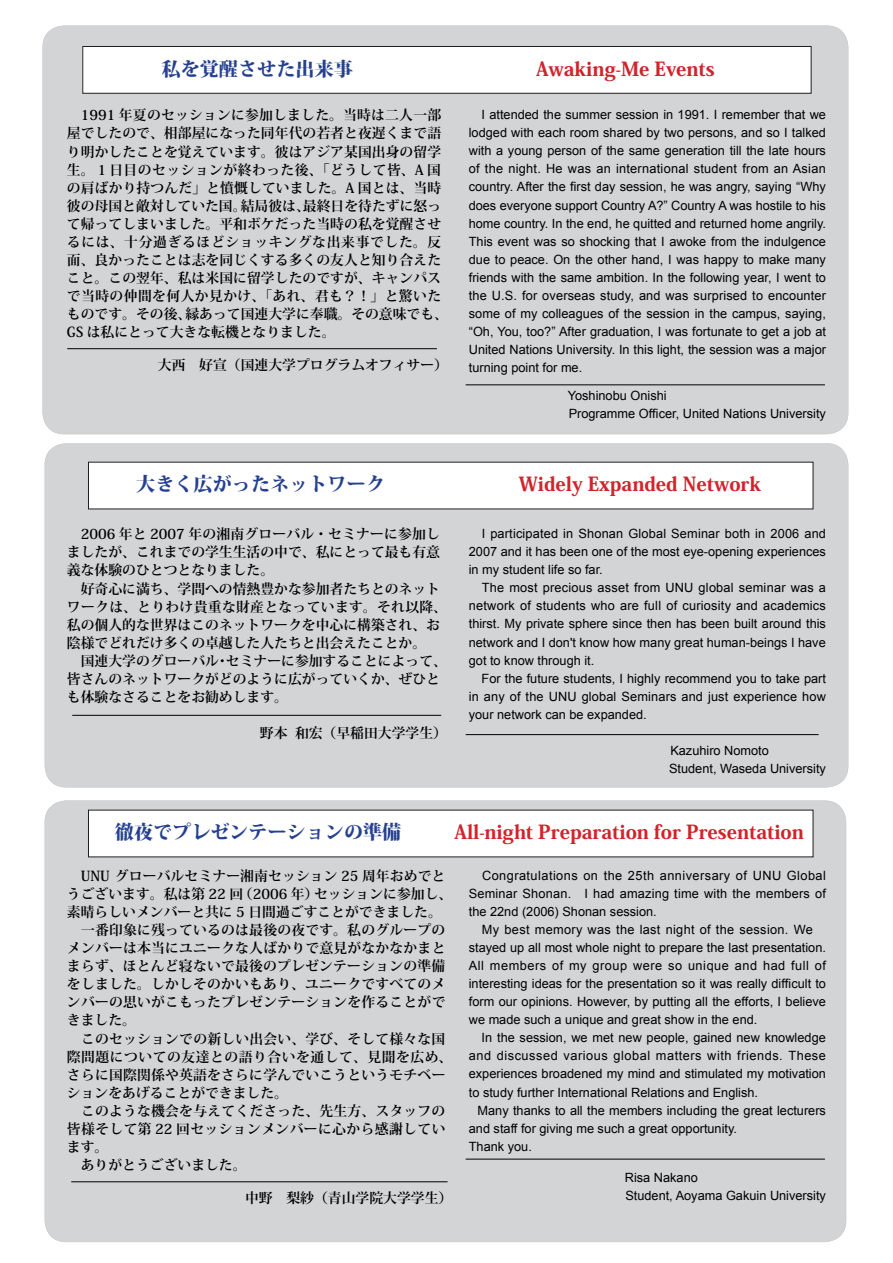
<style>
.page{position:relative;width:893px;height:1263px;background:#fff}
.page>*{position:absolute;margin:0;border:0;box-sizing:border-box;transform-origin:0 0}
.t1{font:800 19.2px "Koz Min Pro";color:#d1232a}
.t2{font:800 19.2px "Koz Min Pro";color:#25408f}
.t3{font:700 13.8px/18px "Koz Min Std";letter-spacing:.005em;color:#000}
.t4{font:12.75px/18px "Arial";color:#000;text-align:justify}
.s1{color:#25408f}
.s2{color:#fbb416}
</style>
<div class="page">
<div style="left:45px;top:443px;width:803px;height:344px;background:#d3d4d6"></div>
<div style="left:88px;top:462px;width:725px;height:47px;background:#fff"></div>
<hr style="left:72px;top:715px;width:369px;height:1px;background:#000">
<hr style="left:466px;top:734px;width:353px;height:1px;background:#000">
<div style="left:43px;top:26px;width:805px;height:408px;background:#d3d4d6"></div>
<div style="left:83px;top:46px;width:728px;height:47px;background:#fff"></div>
<div style="left:83px;top:46px;width:728px;height:47px;border:1px solid #231f20"></div>
<hr style="left:67px;top:348px;width:370px;height:1px;background:#000">
<hr style="left:466px;top:385px;width:359px;height:1px;background:#000">
<div style="left:45px;top:800px;width:801px;height:442px;background:#d3d4d6"></div>
<div style="left:88px;top:810px;width:725px;height:47px;background:#fff"></div>
<hr style="left:71px;top:1181px;width:377px;height:1px;background:#000">
<hr style="left:466px;top:1159px;width:359px;height:1px;background:#000">
<h1 class="t2" style="left:123px;top:54px;width:231px">　　私を覚醒させた出来事</h1>
<h1 class="t1" style="left:479px;top:54px;width:237px"><span class="s1">　　　</span>Awaking-Me Events</h1>
<p class="t4" style="left:469px;top:106px;width:359px;text-indent:13px">I attended the summer session in 1991. I remember that we lodged with each room shared by two persons, and so I talked with a young person of the same generation till the late hours of the night. He was an international student from an Asian country. After the first day session, he was angry, saying “Why does everyone support Country A?” Country A was hostile to his home country. In the end, he quitted and returned home angrily.<br>This event was so shocking that I awoke from the indulgence due to peace. On the other hand, I was happy to make many friends with the same ambition. In the following year, I went to the U.S. for overseas study, and was surprised to encounter some of my colleagues of the session in the campus, saying, “Oh, You, too?” After graduation, I was fortunate to get a job at United Nations University. In this light, the session was a major turning point for me.</p>
<p class="t4" style="left:568px;top:386px;width:260px">Yoshinobu Onishi<br>Programme Officer, United Nations University</p>
<p class="t3" style="left:67px;top:106px;width:383px">　1991 年夏のセッションに参加しました。当時は二人一部屋でしたので、相部屋になった同年代の若者と夜遅くまで語り明かしたことを覚えています。彼はアジア某国出身の留学生。１日目のセッションが終わった後、「どうして皆、A 国の肩ばかり持つんだ」と憤慨していました。A 国とは、当時彼の母国と敵対していた国。結局彼は、最終日を待たずに怒って帰ってしまいました。平和ボケだった当時の私を覚醒させるには、十分過ぎるほどショッキングな出来事でした。反面、良かったことは志を同じくする多くの友人と知り合えたこと。この翌年、私は米国に留学したのですが、キャンパスで当時の仲間を何人か見かけ、「あれ、君も？！」と驚いたものです。その後、縁あって国連大学に奉職。その意味でも、<br>GS は私にとって大きな転機となりました。</p>
<p class="t3" style="left:158px;top:356px;width:292px">大西　好宣（国連大学プログラムオフィサー）</p>
<h1 class="t1" style="left:136px;top:470px;width:626px"><span class="s1">大きく広がったネットワーク　　　　　　　</span>Widely Expanded Network</h1>
<p class="t4" style="left:469px;top:525px;width:359px;text-indent:13px">I participated in Shonan Global Seminar both in 2006 and 2007 and it has been one of the most eye-opening experiences in my student life so far.</p>
<p class="t4" style="left:469px;top:579px;width:359px;text-indent:13px">The most precious asset from UNU global seminar was a network of students who are full of curiosity and academics thirst. My private sphere since then has been built around this network and I don't know how many great human-beings I have got to know through it.</p>
<p class="t4" style="left:469px;top:669px;width:359px;text-indent:13px">For the future students, I highly recommend you to take part in any of the UNU global Seminars and just experience how your network can be expanded.</p>
<p class="t4" style="left:669px;top:742px;width:158px">Kazuhiro Nomoto<br>Student, Waseda University</p>
<p class="t3" style="left:67px;top:525px;width:375px;text-align:justify;text-indent:14px">2006 年と 2007 年の湘南グローバル・セミナーに参加しましたが、これまでの学生生活の中で、私にとって最も有意義な体験のひとつとなりました。</p>
<p class="t3" style="left:67px;top:579px;width:382px;text-indent:14px">好奇心に満ち、学問への情熱豊かな参加者たちとのネットワークは、とりわけ貴重な財産となっています。それ以降、私の個人的な世界はこのネットワークを中心に構築され、お陰様でどれだけ多くの卓越した人たちと出会えたことか。<br>　国連大学のグローバル・セミナーに参加することによって、皆さんのネットワークがどのように広がっていくか、ぜひとも体験なさることをお勧めします。</p>
<p class="t3" style="left:260px;top:724px;width:189px">野本 和宏（早稲田大学学生）</p>
<h1 class="t1" style="left:115px;top:818px;width:690px"><span class="s1">徹夜でプレゼンテーションの準備</span><span class="s2">　　</span> All-night Preparation for Presentation</h1>
<p class="t4" style="left:469px;top:866px;width:359px;text-indent:13px">Congratulations on the 25th anniversary of UNU Global Seminar Shonan. I had amazing time with the members of the 22nd (2006) Shonan session.</p>
<p class="t4" style="left:469px;top:920px;width:359px;text-align:left;text-indent:13px">My best memory was the last night of the session. We stayed up all most whole night to prepare the last presentation.<br>All members of my group were so unique and had full of interesting ideas for the presentation so it was really difficult to form our opinions. However, by putting all the efforts, I believe we made such a unique and great show in the end.</p>
<p class="t4" style="left:469px;top:1029px;width:359px;text-indent:13px">In the session, we met new people, gained new knowledge and discussed various global matters with friends. These experiences broadened my mind and stimulated my motivation to study further International Relations and English.</p>
<p class="t4" style="left:469px;top:1101px;width:359px;text-align:left;text-indent:9px">Many thanks to all the members including the great lecturers and staff for giving me such a great opportunity.<br>Thank you.</p>
<p class="t4" style="left:625px;top:1168px;width:203px">Risa Nakano<br>Student, Aoyama Gakuin University</p>
<p class="t3" style="left:67px;top:867px;width:387px">　UNU グローバルセミナー湘南セッション 25 周年おめでとうございます。私は第 22 回（2006 年）セッションに参加し、素晴らしいメンバーと共に 5 日間過ごすことができました。　一番印象に残っているのは最後の夜です。私のグループのメンバーは本当にユニークな人ばかりで意見がなかなかまとまらず、ほとんど寝ないで最後のプレゼンテーションの準備をしました。しかしそのかいもあり、ユニークですべてのメンバーの思いがこもったプレゼンテーションを作ることができました。<br>　このセッションでの新しい出会い、学び、そして様々な国際問題についての友達との語り合いを通して、見聞を広め、さらに国際関係や英語をさらに学んでいこうというモチベーションをあげることができました。<br>　このような機会を与えてくださった、先生方、スタッフの皆様そして第 22 回セッションメンバーに心から感謝しています。<br>　ありがとうございました。</p>
<p class="t3" style="left:245px;top:1189px;width:209px">中野　梨紗（青山学院大学学生）</p>
</div>
